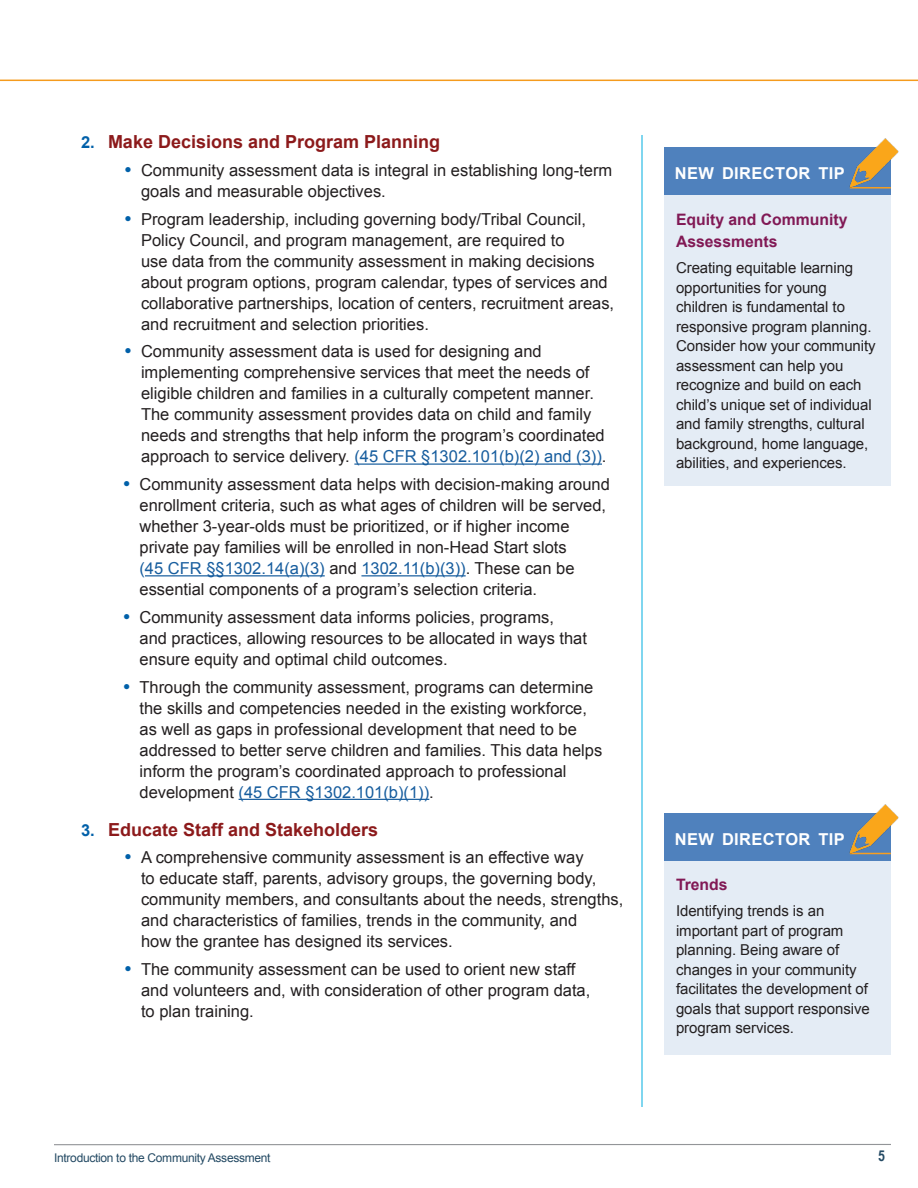
<style>
.page{position:relative;width:918px;height:1188px;background:#fff}
.page>*{position:absolute;margin:0;border:0;box-sizing:border-box;transform-origin:0 0}
.t1{font:700 18px "Arial";color:#8c1a1b}
.t2{font:16.5px/21px "Arial";color:#231f20}
.t3{font:700 16.5px "Arial";letter-spacing:.025em;color:#fff}
.t4{font:700 15.75px/22.5px "Arial";color:#811955}
.t5{font:15px/19.5px "Arial";letter-spacing:-.005em;color:#231f20}
.t6{font:700 15px "Arial Narrow";color:#234963}
.t7{font:12px "Arial";letter-spacing:-.025em;color:#234963}
.s1{font-size:16.5px;color:#0060a9}
.s2{color:#175d9e}
</style>
<div class="page">
<hr style="left:54px;top:1144px;width:837px;height:1px;background:#939598">
<hr style="left:0;top:80px;width:918px;height:1px;background:#f59b1d">
<hr style="left:642px;top:135px;width:1px;height:972px;background:#00aee0">
<hr style="left:354px;top:463px;width:248px;height:2px;background:#175d9e">
<hr style="left:145px;top:575px;width:180px;height:1px;background:#175d9e">
<hr style="left:361px;top:575px;width:105px;height:1px;background:#175d9e">
<hr style="left:239px;top:799px;width:190px;height:1px;background:#175d9e">
<div style="left:664px;top:195px;width:227px;height:291px;background:#e4ecf5"></div>
<div style="left:664px;top:861px;width:227px;height:194px;background:#e4ecf5"></div>
<div style="left:664px;top:147px;width:227px;height:48px;background:#4f81bd"></div>
<img style="left:849px;top:138px;width:50px;height:51px">
<div style="left:664px;top:813px;width:227px;height:48px;background:#4f81bd"></div>
<img style="left:849px;top:804px;width:50px;height:51px">
<h3 class="t1" style="left:81px;top:130px;width:361px"><span class="s1">2.</span> Make Decisions and Program Planning</h3>
<p class="t2" style="left:141px;top:160px;width:473px;text-indent:-16px"><sup>●</sup> Community assessment data is integral in establishing long-term goals and measurable objectives.</p>
<p class="t2" style="left:141px;top:208px;width:475px;text-indent:-16px"><sup>●</sup> Program leadership, including governing body/Tribal Council, Policy Council, and program management, are required to<br>use data from the community assessment in making decisions about program options, program calendar, types of services and collaborative partnerships, location of centers, recruitment areas, and recruitment and selection priorities.</p>
<p class="t2" style="left:141px;top:341px;width:467px;text-indent:-16px"><sup>●</sup> Community assessment data is used for designing and implementing comprehensive services that meet the needs of eligible children and families in a culturally competent manner.<br>The community assessment provides data on child and family needs and strengths that help inform the program’s coordinated approach to service delivery. <span class="s2">(45 CFR §1302.101(b)(2) and (3))</span>.</p>
<p class="t2" style="left:140px;top:474px;width:472px;text-indent:-16px"><sup>●</sup> Community assessment data helps with decision-making around enrollment criteria, such as what ages of children will be served, whether 3-year-olds must be prioritized, or if higher income private pay families will be enrolled in non-Head Start slots<br><span class="s2">(45 CFR §§1302.14(a)(3)</span> and <span class="s2">1302.11(b)(3))</span>. These can be essential components of a program’s selection criteria.</p>
<p class="t2" style="left:140px;top:607px;width:449px;text-indent:-16px"><sup>●</sup> Community assessment data informs policies, programs,<br>and practices, allowing resources to be allocated in ways that ensure equity and optimal child outcomes.</p>
<p class="t2" style="left:140px;top:676px;width:464px;text-indent:-16px"><sup>●</sup> Through the community assessment, programs can determine the skills and competencies needed in the existing workforce, as well as gaps in professional development that need to be addressed to better serve children and families. This data helps inform the program’s coordinated approach to professional development <span class="s2">(45 CFR §1302.101(b)(1))</span>.</p>
<h3 class="t1" style="left:81px;top:817px;width:299px"><span class="s1">3.</span> Educate Staff and Stakeholders</h3>
<p class="t2" style="left:141px;top:847px;width:484px;text-indent:-16px"><sup>●</sup> A comprehensive community assessment is an effective way<br>to educate staff, parents, advisory groups, the governing body, community members, and consultants about the needs, strengths, and characteristics of families, trends in the community, and<br>how the grantee has designed its services.</p>
<p class="t2" style="left:141px;top:959px;width:451px;text-indent:-16px"><sup>●</sup> The community assessment can be used to orient new staff and volunteers and, with consideration of other program data, to plan training.</p>
<p class="t7" style="left:54px;top:1150px;width:218px">Introduction to the Community Assessment</p>
<h4 class="t3" style="left:675px;top:162px;width:171px">NEW DIRECTOR TIP</h4>
<h5 class="t4" style="left:676px;top:208px;width:173px">Equity and Community<br>Assessments</h5>
<p class="t5" style="left:676px;top:258px;width:201px">Creating equitable learning opportunities for young children is fundamental to responsive program planning.<br>Consider how your community assessment can help you recognize and build on each child’s unique set of individual and family strengths, cultural background, home language, abilities, and experiences.</p>
<h4 class="t3" style="left:675px;top:828px;width:171px">NEW DIRECTOR TIP</h4>
<h5 class="t4" style="left:676px;top:874px;width:53px">Trends</h5>
<p class="t5" style="left:676px;top:902px;width:195px">Identifying trends is an important part of program planning. Being aware of changes in your community facilitates the development of goals that support responsive program services.</p>
<p class="t6" style="left:878px;top:1144px;width:8px">5</p>
</div>
